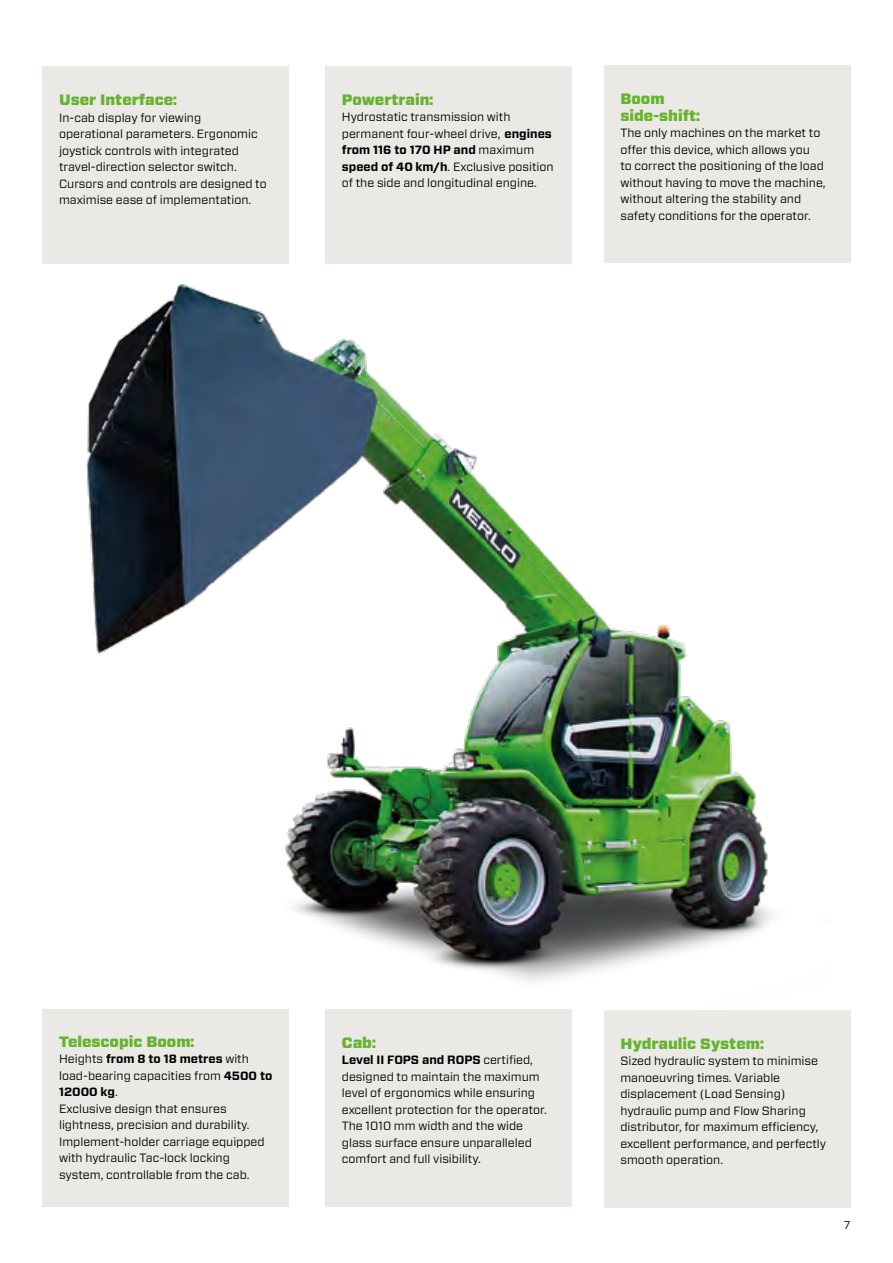
<style>
.page{position:relative;width:893px;height:1263px;background:#fff}
.page>*{position:absolute;margin:0;border:0;box-sizing:border-box;transform-origin:0 0}
.t1{font:900 15px/16.5px "Forza";color:#65b32e}
.t2{font:12px/16.5px "Forza";color:#000}
.t3{font:11.25px "Forza";color:#000}
.s1{font-weight:700}
</style>
<div class="page">
<img style="left:86px;top:284px;width:687px;height:698px">
<div style="left:43px;top:66px;width:246px;height:198px;background:#eae9e6"></div>
<div style="left:604px;top:65px;width:246px;height:198px;background:#eae9e6"></div>
<div style="left:43px;top:1009px;width:246px;height:197px;background:#eae9e6"></div>
<div style="left:325px;top:1009px;width:247px;height:197px;background:#eae9e6"></div>
<div style="left:604px;top:1010px;width:246px;height:198px;background:#eae9e6"></div>
<div style="left:325px;top:66px;width:247px;height:198px;background:#eae9e6"></div>
<p class="t1" style="left:59px;top:92px;width:119px">User Interface:</p>
<p class="t2" style="left:59px;top:109px;width:209px">In-cab display for viewing operational parameters. Ergonomic joystick controls with integrated travel‑direction selector switch.<br>Cursors and controls are designed to maximise ease of implementation.</p>
<p class="t1" style="left:342px;top:91px;width:93px">Powertrain:</p>
<p class="t2" style="left:342px;top:108px;width:213px">Hydrostatic transmission with permanent four-wheel drive, <span class="s1">engines from 116 to 170 HP and</span> maximum <span class="s1">speed of 40 km/h</span>. Exclusive position of the side and longitudinal engine.</p>
<p class="t1" style="left:620px;top:91px;width:81px">Boom side-shift:</p>
<p class="t2" style="left:620px;top:125px;width:207px">The only machines on the market to offer this device, which allows you<br>to correct the positioning of the load without having to move the machine, without altering the stability and safety conditions for the operator.</p>
<p class="t1" style="left:59px;top:1034px;width:137px">Telescopic Boom:</p>
<p class="t2" style="left:59px;top:1051px;width:215px">Heights <span class="s1">from 8 to 18 metres</span> with load-bearing capacities from <span class="s1">4500 to<br>12000 kg</span>.<br>Exclusive design that ensures lightness, precision and durability.<br>Implement-holder carriage equipped with hydraulic Tac-lock locking system, controllable from the cab.</p>
<p class="t1" style="left:342px;top:1034px;width:35px">Cab:</p>
<p class="t2" style="left:342px;top:1051px;width:207px"><span class="s1">Level II FOPS and ROPS</span> certified, designed to maintain the maximum level of ergonomics while ensuring excellent protection for the operator.<br>The 1010 mm width and the wide glass surface ensure unparalleled comfort and full visibility.</p>
<p class="t1" style="left:620px;top:1035px;width:145px">Hydraulic System:</p>
<p class="t2" style="left:620px;top:1053px;width:207px">Sized hydraulic system to minimise manoeuvring times. Variable displacement (Load Sensing) hydraulic pump and Flow Sharing distributor, for maximum efficiency, excellent performance, and perfectly smooth operation.</p>
<p class="t3" style="left:844px;top:1217px;width:8px">7</p>
</div>
